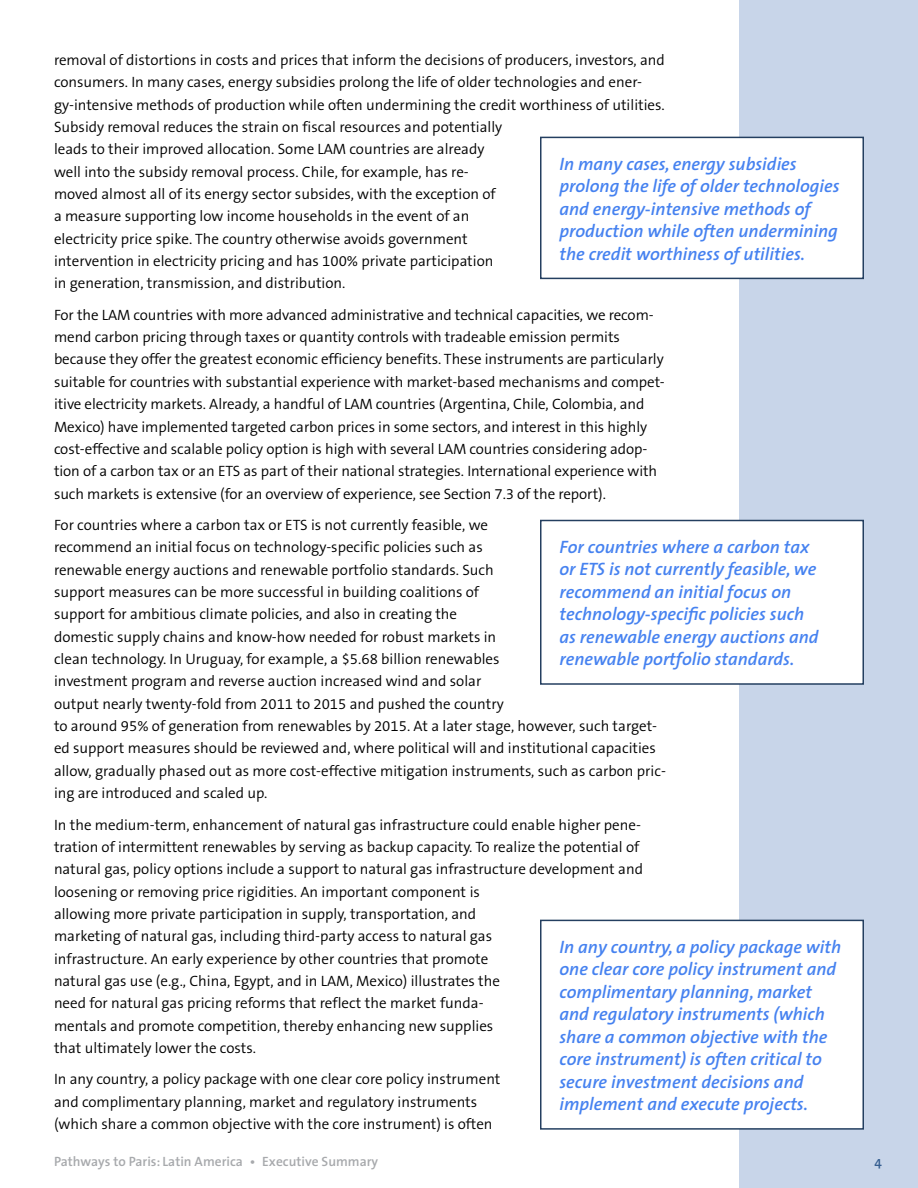
<style>
.page{position:relative;width:918px;height:1188px;background:#fff}
.page>*{position:absolute;margin:0;border:0;box-sizing:border-box;transform-origin:0 0}
.t1{font:italic 600 18px/22.5px "The Sans";color:#4682f0}
.t2{font:300 15px/22.4px "The Sans B4";color:#000}
.t3{font:600 13.5px "The Sans";color:#a7a9ac}
.t4{font:600 13.5px "The Sans";color:#365f91}
</style>
<div class="page">
<div style="left:740px;top:0;width:178px;height:1188px;background:#c8d5e9"></div>
<div style="left:541px;top:137px;width:322px;height:141px;background:#fff"></div>
<div style="left:540px;top:137px;width:324px;height:142px;border:2px solid #243f60"></div>
<div style="left:541px;top:520px;width:322px;height:164px;background:#fff"></div>
<div style="left:540px;top:520px;width:324px;height:165px;border:2px solid #243f60"></div>
<div style="left:541px;top:920px;width:322px;height:209px;background:#fff"></div>
<div style="left:540px;top:920px;width:324px;height:210px;border:2px solid #243f60"></div>
<p class="t2" style="left:54px;top:49px;width:612px">removal of distortions in costs and prices that inform the decisions of producers, investors, and consumers. In many cases, energy subsidies prolong the life of older technologies and ener‑ gy‑intensive methods of production while often undermining the credit worthiness of utilities.<br>Subsidy removal reduces the strain on fiscal resources and potentially<br>leads to their improved allocation. Some LAM countries are already<br>well into the subsidy removal process. Chile, for example, has re‑<br>moved almost all of its energy sector subsides, with the exception of<br>a measure supporting low income households in the event of an<br>electricity price spike. The country otherwise avoids government<br>intervention in electricity pricing and has 100% private participation<br>in generation, transmission, and distribution.</p>
<p class="t2" style="left:54px;top:304px;width:612px">For the LAM countries with more advanced administrative and technical capacities, we recom‑ mend carbon pricing through taxes or quantity controls with tradeable emission permits because they offer the greatest economic efficiency benefits. These instruments are particularly suitable for countries with substantial experience with market‑based mechanisms and compet‑ itive electricity markets. Already, a handful of LAM countries (Argentina, Chile, Colombia, and Mexico) have implemented targeted carbon prices in some sectors, and interest in this highly cost‑effective and scalable policy option is high with several LAM countries considering adop‑ tion of a carbon tax or an ETS as part of their national strategies. International experience with such markets is extensive (for an overview of experience, see Section 7.3 of the report).</p>
<p class="t2" style="left:54px;top:514px;width:613px">For countries where a carbon tax or ETS is not currently feasible, we<br>recommend an initial focus on technology‑specific policies such as<br>renewable energy auctions and renewable portfolio standards. Such<br>support measures can be more successful in building coalitions of<br>support for ambitious climate policies, and also in creating the<br>domestic supply chains and know‑how needed for robust markets in<br>clean technology. In Uruguay, for example, a $5.68 billion renewables<br>investment program and reverse auction increased wind and solar<br>output nearly twenty‑fold from 2011 to 2015 and pushed the country<br>to around 95% of generation from renewables by 2015. At a later stage, however, such target‑ ed support measures should be reviewed and, where political will and institutional capacities allow, gradually phased out as more cost‑effective mitigation instruments, such as carbon pric‑ ing are introduced and scaled up.</p>
<p class="t2" style="left:54px;top:814px;width:591px">In the medium‑term, enhancement of natural gas infrastructure could enable higher pene‑ tration of intermittent renewables by serving as backup capacity. To realize the potential of natural gas, policy options include a support to natural gas infrastructure development and loosening or removing price rigidities. An important component is<br>allowing more private participation in supply, transportation, and<br>marketing of natural gas, including third‑party access to natural gas<br>infrastructure. An early experience by other countries that promote<br>natural gas use (e.g., China, Egypt, and in LAM, Mexico) illustrates the<br>need for natural gas pricing reforms that reflect the market funda‑<br>mentals and promote competition, thereby enhancing new supplies<br>that ultimately lower the costs.</p>
<p class="t2" style="left:54px;top:1069px;width:448px">In any country, a policy package with one clear core policy instrument and complimentary planning, market and regulatory instruments (which share a common objective with the core instrument) is often</p>
<p class="t1" style="left:560px;top:152px;width:282px">In many cases, energy subsidies prolong the life of older technologies and energy‑intensive methods of production while often undermining the credit worthiness of utilities.</p>
<p class="t1" style="left:560px;top:535px;width:261px">For countries where a carbon tax or ETS is not currently feasible, we recommend an initial focus on technology‑specific policies such as renewable energy auctions and renewable portfolio standards.</p>
<p class="t1" style="left:560px;top:935px;width:283px">In any country, a policy package with one clear core policy instrument and complimentary planning, market and regulatory instruments (which share a common objective with the core instrument) is often critical to secure investment decisions and implement and execute projects.</p>
<p class="t3" style="left:54px;top:1150px;width:326px">Pathways to Paris: Latin America • Executive Summary</p>
<p class="t4" style="left:875px;top:1150px;width:9px">4</p>
</div>
